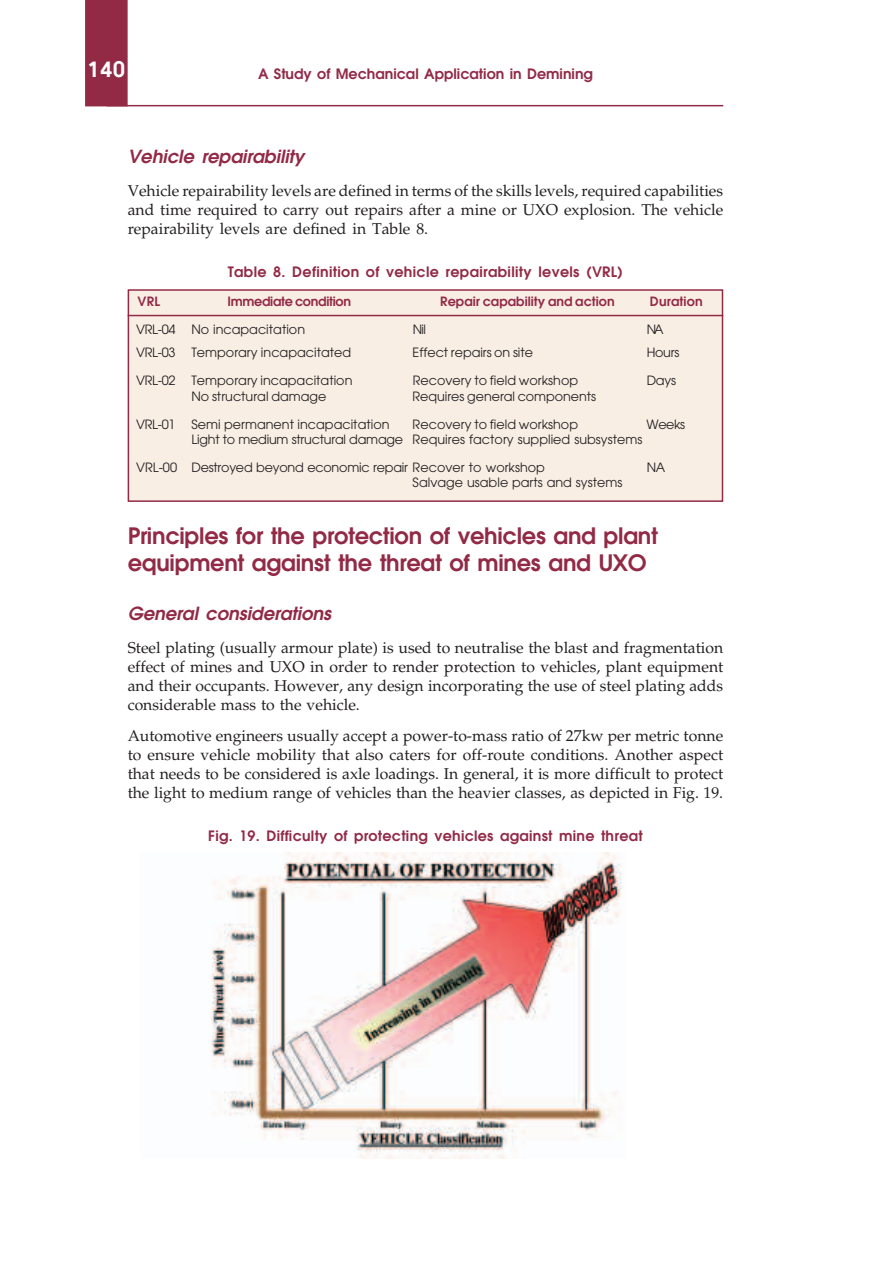
<style>
.page{position:relative;width:893px;height:1263px;background:#fff}
.page>*{position:absolute;margin:0;border:0;box-sizing:border-box;transform-origin:0 0}
.t1{font:600 22.5px/27px "Avant Garde";letter-spacing:-.01em;color:#922a46}
.t2{font:700 21px "Atlanta";color:#fff}
.t3{font:italic 600 18px "Avant Garde";color:#922a46}
.t4{font:15.75px/18.9px "Palatino";color:#231f20;text-align:justify}
.t5{font:600 14.25px "Avant Garde";letter-spacing:.02em;color:#922a46}
.t6{font:600 14.25px "Avant Garde";color:#922a46}
.t7{font:12.75px "Avant Garde";letter-spacing:.005em;color:#231f20}
.t8{font:12.75px "Avant Garde";letter-spacing:-.015em;color:#231f20}
.t9{font:600 12.75px "Avant Garde";color:#922a46}
.t10{font:600 12.75px "Avant Garde";letter-spacing:-.02em;color:#922a46}
</style>
<div class="page">
<hr style="left:106px;top:105px;width:617px;height:1px;background:#922a46">
<div style="left:85px;top:0;width:43px;height:106px;background:#922a46"></div>
<div style="left:128px;top:289px;width:595px;height:213px;background:#f8eee4;border:1px solid #922a46"></div>
<hr style="left:128px;top:315px;width:595px;height:1px;background:#922a46">
<img style="left:211px;top:853px;width:411px;height:306px">
<h2 class="t2" style="left:88px;top:59px;width:39px">140</h2>
<p class="t6" style="left:258px;top:69px;width:336px">A Study of Mechanical Application in Demining</p>
<p class="t3" style="left:128px;top:150px;width:178px">Vehicle repairability</p>
<p class="t4" style="left:128px;top:183px;width:597px">Vehicle repairability levels are defined in terms of the skills levels, required capabilities and time required to carry out repairs after a mine or UXO explosion. The vehicle repairability levels are defined in Table 8.</p>
<p class="t5" style="left:228px;top:266px;width:396px">Table 8. Definition of vehicle repairability levels (VRL)</p>
<p class="t9" style="left:138px;top:296px;width:24px">VRL</p>
<p class="t10" style="left:227px;top:296px;width:125px">Immediate condition</p>
<p class="t9" style="left:440px;top:296px;width:176px">Repair capability and action</p>
<p class="t9" style="left:650px;top:296px;width:54px">Duration</p>
<p class="t7" style="left:136px;top:324px;width:170px">VRL-04 No incapacitation</p>
<p class="t7" style="left:412px;top:324px;width:15px">Nil</p>
<p class="t7" style="left:646px;top:324px;width:18px">NA</p>
<p class="t7" style="left:136px;top:348px;width:217px">VRL-03 Temporary incapacitated</p>
<p class="t7" style="left:412px;top:348px;width:122px">Effect repairs on site</p>
<p class="t7" style="left:646px;top:348px;width:34px">Hours</p>
<p class="t7" style="left:136px;top:376px;width:218px">VRL-02 Temporary incapacitation</p>
<p class="t7" style="left:413px;top:376px;width:167px">Recovery to field workshop</p>
<p class="t7" style="left:646px;top:376px;width:31px">Days</p>
<p class="t7" style="left:191px;top:391px;width:136px">No structural damage</p>
<p class="t7" style="left:412px;top:391px;width:185px">Requires general components</p>
<p class="t7" style="left:136px;top:419px;width:255px">VRL-01 Semi permanent incapacitation</p>
<p class="t7" style="left:412px;top:419px;width:167px">Recovery to field workshop</p>
<p class="t7" style="left:646px;top:419px;width:40px">Weeks</p>
<p class="t7" style="left:191px;top:435px;width:452px">Light to medium structural damage Requires factory supplied subsystems</p>
<p class="t8" style="left:136px;top:463px;width:410px">VRL-00 Destroyed beyond economic repair Recover to workshop</p>
<p class="t7" style="left:646px;top:463px;width:20px">NA</p>
<p class="t7" style="left:412px;top:478px;width:211px">Salvage usable parts and systems</p>
<h1 class="t1" style="left:128px;top:525px;width:532px">Principles for the protection of vehicles and plant equipment against the threat of mines and UXO</h1>
<p class="t3" style="left:128px;top:607px;width:208px">General considerations</p>
<p class="t4" style="left:128px;top:640px;width:597px">Steel plating (usually armour plate) is used to neutralise the blast and fragmentation effect of mines and UXO in order to render protection to vehicles, plant equipment and their occupants. However, any design incorporating the use of steel plating adds considerable mass to the vehicle.</p>
<p class="t4" style="left:128px;top:728px;width:597px">Automotive engineers usually accept a power-to-mass ratio of 27kw per metric tonne to ensure vehicle mobility that also caters for off-route conditions. Another aspect that needs to be considered is axle loadings. In general, it is more difficult to protect the light to medium range of vehicles than the heavier classes, as depicted in Fig. 19.</p>
<p class="t5" style="left:208px;top:831px;width:436px">Fig. 19. Difficulty of protecting vehicles against mine threat</p>
</div>
